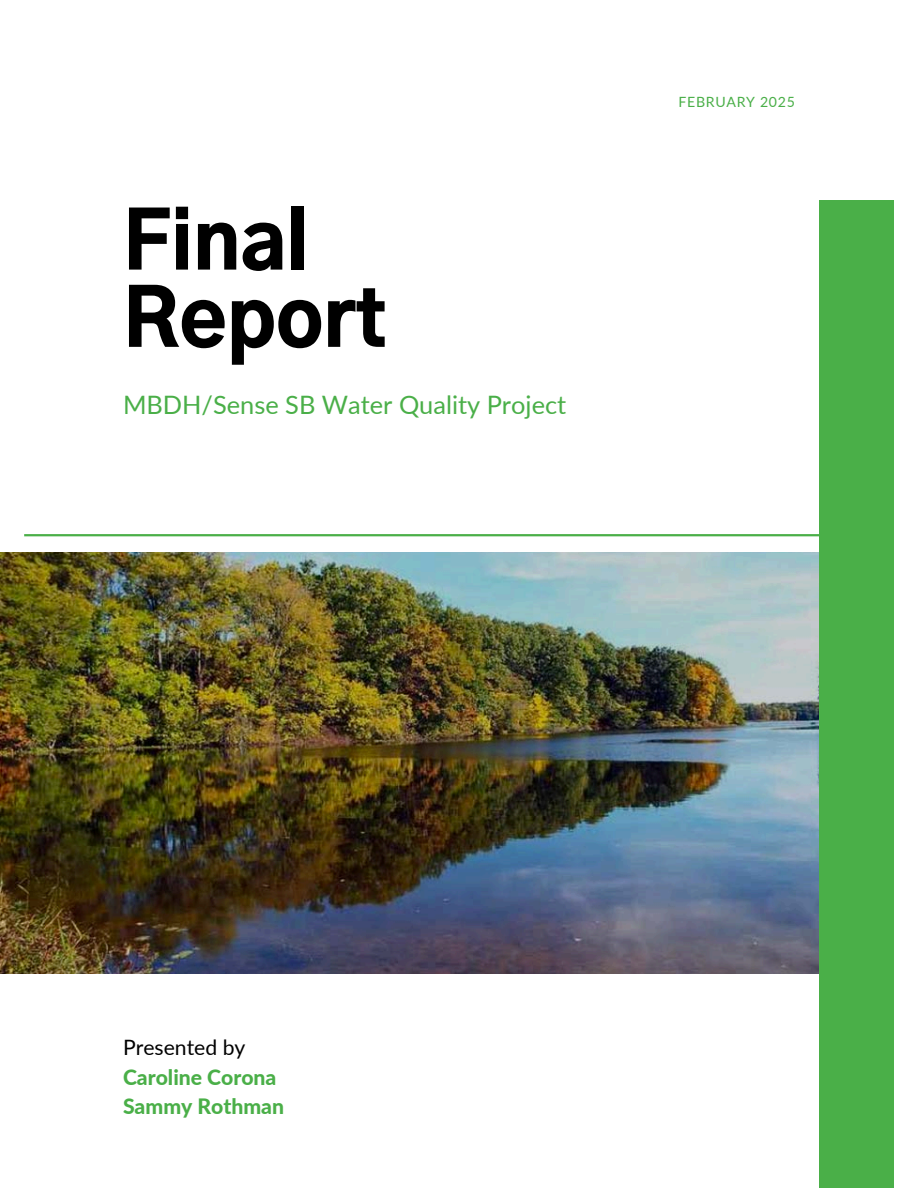
<style>
.page{position:relative;width:918px;height:1188px;background:#fff}
.page>*{position:absolute;margin:0;border:0;box-sizing:border-box;transform-origin:0 0}
.t1{font:900 77.55px/77.2px "Gothic A1";color:#000}
.t2{font:25.35px "Lato";color:#4aaf48}
.t3{font:800 21.15px/29.7px "Lato";color:#4aaf48}
.t4{font:21.15px "Lato";color:#000}
.t5{font:14.1px "Lato";letter-spacing:.05em;color:#4aaf48}
</style>
<div class="page">
<img style="left:0;top:552px;width:819px;height:422px">
<div style="left:819px;top:200px;width:75px;height:988px;background:#4aaf48"></div>
<hr style="left:24px;top:534px;width:870px;height:2px;background:#4aaf48">
<h1 class="t1" style="left:123px;top:208px;width:265px">Final<br>Report</h1>
<h2 class="t2" style="left:123px;top:389px;width:445px">MBDH/Sense SB Water Quality Project</h2>
<p class="t5" style="left:679px;top:93px;width:118px">FEBRUARY 2025</p>
<p class="t4" style="left:123px;top:1034px;width:124px">Presented by</p>
<p class="t3" style="left:123px;top:1062px;width:163px">Caroline Corona<br>Sammy Rothman</p>
</div>
